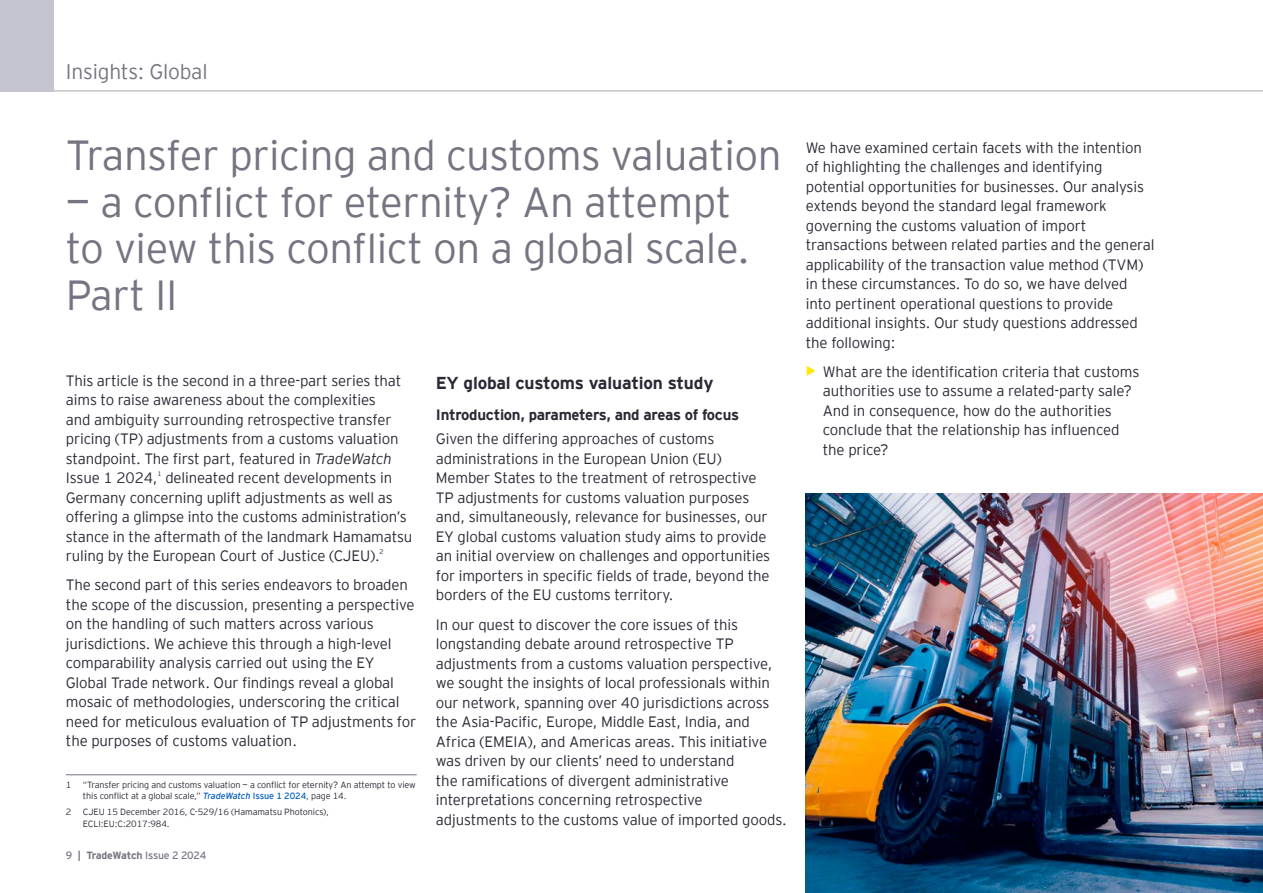
<style>
.page{position:relative;width:1263px;height:893px;background:#fff}
.page>*{position:absolute;margin:0;border:0;box-sizing:border-box;transform-origin:0 0}
._1__Page_heading{font:300 42px/46.5px "EY Interstate";letter-spacing:-.01em;color:#757582}
.t1{font:300 21px "EY Interstate";letter-spacing:-.01em;color:#757582}
._3__HEADING_1{font:700 17.25px "EY Interstate";letter-spacing:-.01em;color:#2a2a36}
._4__BODY_TEXT{font:300 15px/19.5px "EY Interstate";letter-spacing:-.01em;color:#2a2a36}
._3__Heading_2{font:700 15px "EY Interstate";letter-spacing:-.02em;color:#2a2a36}
.Document_title_Additional_text_RL{font:10.5px "EY Interstate";letter-spacing:-.02em;color:#757582}
._8__FOOTNOTE_1st_line{font:300 9px/11.7px "EY Interstate";letter-spacing:-.01em;color:#2a2a36}
._8__Footnote_text{font:300 9px/11.7px "EY Interstate";letter-spacing:-.01em;color:#2a2a36}
._4__BODY_TEXT-2{font:300 6.75px "EY Interstate";color:#2a2a36}
.s1{font-style:italic}
.s2{font-weight:400;font-style:italic;color:#005cb8}
.s3{font-weight:400;color:#005cb8}
.s4{font-weight:700}
.s5{font-weight:700;font-size:19.5px;color:#ffe700}
</style>
<div class="page">
<img style="left:806px;top:493px;width:457px;height:400px">
<hr style="left:0;top:90px;width:1263px;height:2px;background:#c5c5cf">
<div style="left:0;top:0;width:54px;height:92px;background:#c5c5cf"></div>
<hr style="left:66px;top:774px;width:351px;height:1px;background:#757582">
<h2 class="t1" style="left:66px;top:57px;width:143px">Insights: Global</h2>
<p class="_1__Page_heading" style="left:66px;top:129px;width:717px">Transfer pricing and customs valuation</p>
<p class="_1__Page_heading" style="left:66px;top:176px;width:686px">— a conflict for eternity? An attempt to view this conflict on a global scale.<br>Part II</p>
<p class="_4__BODY_TEXT" style="left:66px;top:370px;width:337px">This article is the second in a three-part series that aims to raise awareness about the complexities and ambiguity surrounding retrospective transfer pricing (TP) adjustments from a customs valuation standpoint. The first part, featured in <span class="s1">TradeWatch </span>Issue 1 2024,</p>
<p class="_4__BODY_TEXT-2" style="left:157px;top:469px;width:6px">1</p>
<p class="_4__BODY_TEXT" style="left:66px;top:467px;width:348px;text-indent:99px">delineated recent developments in Germany concerning uplift adjustments as well as offering a glimpse into the customs administration’s stance in the aftermath of the landmark Hamamatsu ruling by the European Court of Justice (CJEU).</p>
<p class="_4__BODY_TEXT-2" style="left:380px;top:547px;width:6px">2</p>
<p class="_4__BODY_TEXT" style="left:66px;top:574px;width:352px">The second part of this series endeavors to broaden the scope of the discussion, presenting a perspective on the handling of such matters across various jurisdictions. We achieve this through a high-level comparability analysis carried out using the EY Global Trade network. Our findings reveal a global mosaic of methodologies, underscoring the critical need for meticulous evaluation of TP adjustments for the purposes of customs valuation.</p>
<p class="_8__FOOTNOTE_1st_line" style="left:66px;top:778px;width:7px">1</p>
<p class="_8__FOOTNOTE_1st_line" style="left:83px;top:778px;width:334px">“Transfer pricing and customs valuation — a conflict for eternity? An attempt to view this conflict at a global scale,” <span class="s2">TradeWatch</span> <span class="s3">Issue 1 2024</span>, page 14.</p>
<p class="_8__Footnote_text" style="left:66px;top:806px;width:7px">2</p>
<p class="_8__Footnote_text" style="left:83px;top:806px;width:248px">CJEU 15 December 2016, C-529/16 (Hamamatsu Photonics),<br>ECLI:EU:C:2017:984.</p>
<p class="Document_title_Additional_text_RL" style="left:66px;top:848px;width:142px">9 <span class="s4">| TradeWatch</span> Issue 2 2024</p>
<p class="_3__HEADING_1" style="left:436px;top:370px;width:279px">EY global customs valuation study</p>
<p class="_3__Heading_2" style="left:436px;top:404px;width:305px">Introduction, parameters, and areas of focus</p>
<p class="_4__BODY_TEXT" style="left:436px;top:428px;width:336px">Given the differing approaches of customs administrations in the European Union (EU)<br>Member States to the treatment of retrospective TP adjustments for customs valuation purposes and, simultaneously, relevance for businesses, our EY global customs valuation study aims to provide an initial overview on challenges and opportunities for importers in specific fields of trade, beyond the borders of the EU customs territory.</p>
<p class="_4__BODY_TEXT" style="left:436px;top:614px;width:352px">In our quest to discover the core issues of this longstanding debate around retrospective TP adjustments from a customs valuation perspective, we sought the insights of local professionals within our network, spanning over 40 jurisdictions across the Asia-Pacific, Europe, Middle East, India, and Africa (EMEIA), and Americas areas. This initiative was driven by our clients’ need to understand<br>the ramifications of divergent administrative interpretations concerning retrospective adjustments to the customs value of imported goods.</p>
<p class="_4__BODY_TEXT" style="left:806px;top:137px;width:350px">We have examined certain facets with the intention of highlighting the challenges and identifying potential opportunities for businesses. Our analysis extends beyond the standard legal framework governing the customs valuation of import transactions between related parties and the general applicability of the transaction value method (TVM) in these circumstances. To do so, we have delved into pertinent operational questions to provide additional insights. Our study questions addressed the following:</p>
<p class="_4__BODY_TEXT" style="left:823px;top:361px;width:318px;text-indent:-17px"><span class="s5">•</span> What are the identification criteria that customs authorities use to assume a related-party sale?<br>And in consequence, how do the authorities conclude that the relationship has influenced the price?</p>
</div>
